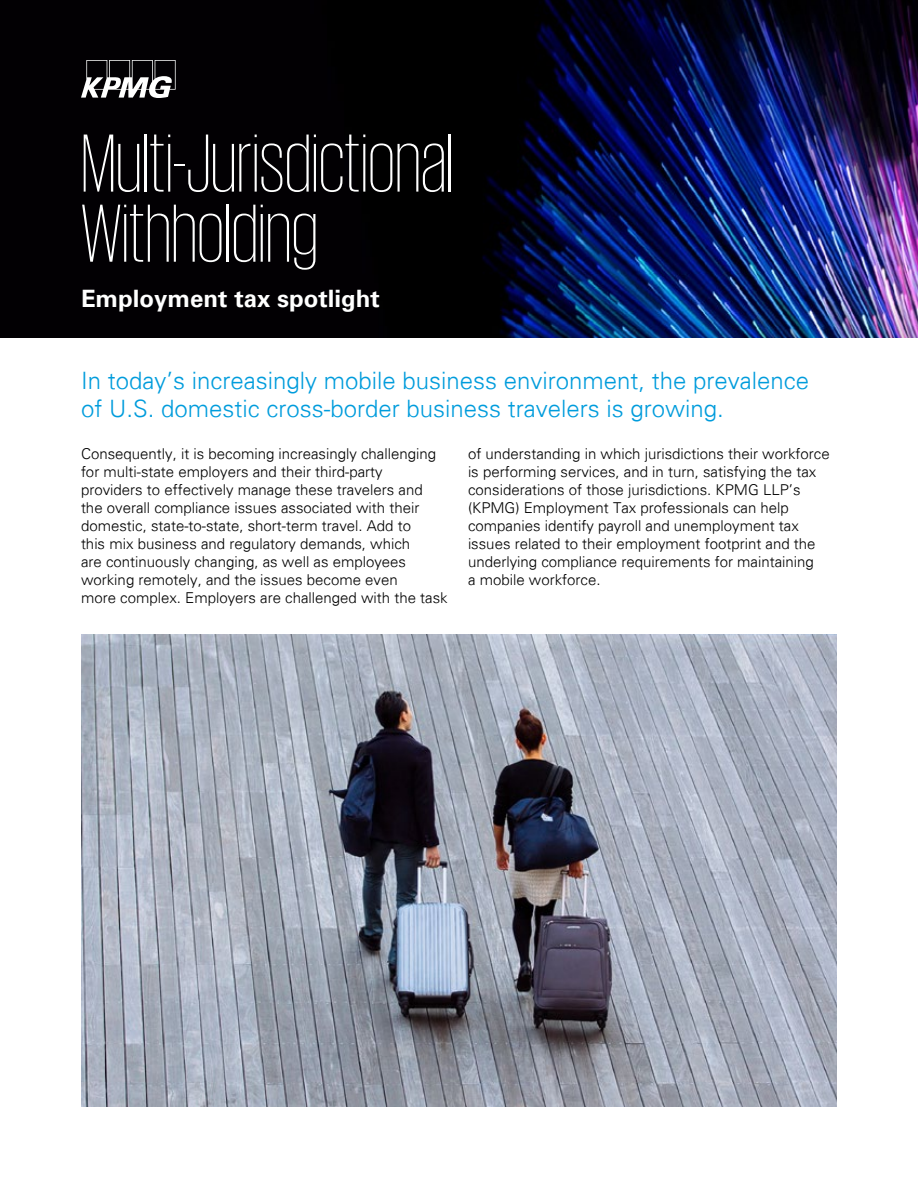
<style>
.page{position:relative;width:918px;height:1188px;background:#fff}
.page>*{position:absolute;margin:0;border:0;box-sizing:border-box;transform-origin:0 0}
.t1{font:200 84.15px/70.1px "KPMG";color:#fff}
.t2{font:300 24px/28.5px "Univers 45";color:#009cdc}
.t3{font:700 24px "Univers 65";color:#fff}
.t4{font:300 15px/18px "Univers 45";color:#000}
</style>
<div class="page">
<div style="left:0;top:0;width:918px;height:338px;background:#020003"></div>
<img style="left:482px;top:0;width:436px;height:338px">
<svg style="left:81px;top:60px;width:95px;height:38px"></svg>
<img style="left:81px;top:634px;width:756px;height:473px">
<h1 class="t1" style="left:81px;top:126px;width:374px">Multi-Jurisdictional<br>Withholding</h1>
<h2 class="t3" style="left:81px;top:285px;width:300px">Employment tax spotlight</h2>
<h2 class="t2" style="left:81px;top:366px;width:730px">In today’s increasingly mobile business environment, the prevalence of U.S. domestic cross-border business travelers is growing.</h2>
<p class="t4" style="left:81px;top:445px;width:368px">Consequently, it is becoming increasingly challenging for multi-state employers and their third-party providers to effectively manage these travelers and the overall compliance issues associated with their domestic, state-to-state, short-term travel. Add to<br>this mix business and regulatory demands, which<br>are continuously changing, as well as employees working remotely, and the issues become even<br>more complex. Employers are challenged with the task</p>
<p class="t4" style="left:468px;top:445px;width:363px">of understanding in which jurisdictions their workforce is performing services, and in turn, satisfying the tax considerations of those jurisdictions. KPMG LLP’s (KPMG) Employment Tax professionals can help companies identify payroll and unemployment tax issues related to their employment footprint and the underlying compliance requirements for maintaining<br>a mobile workforce.</p>
</div>
